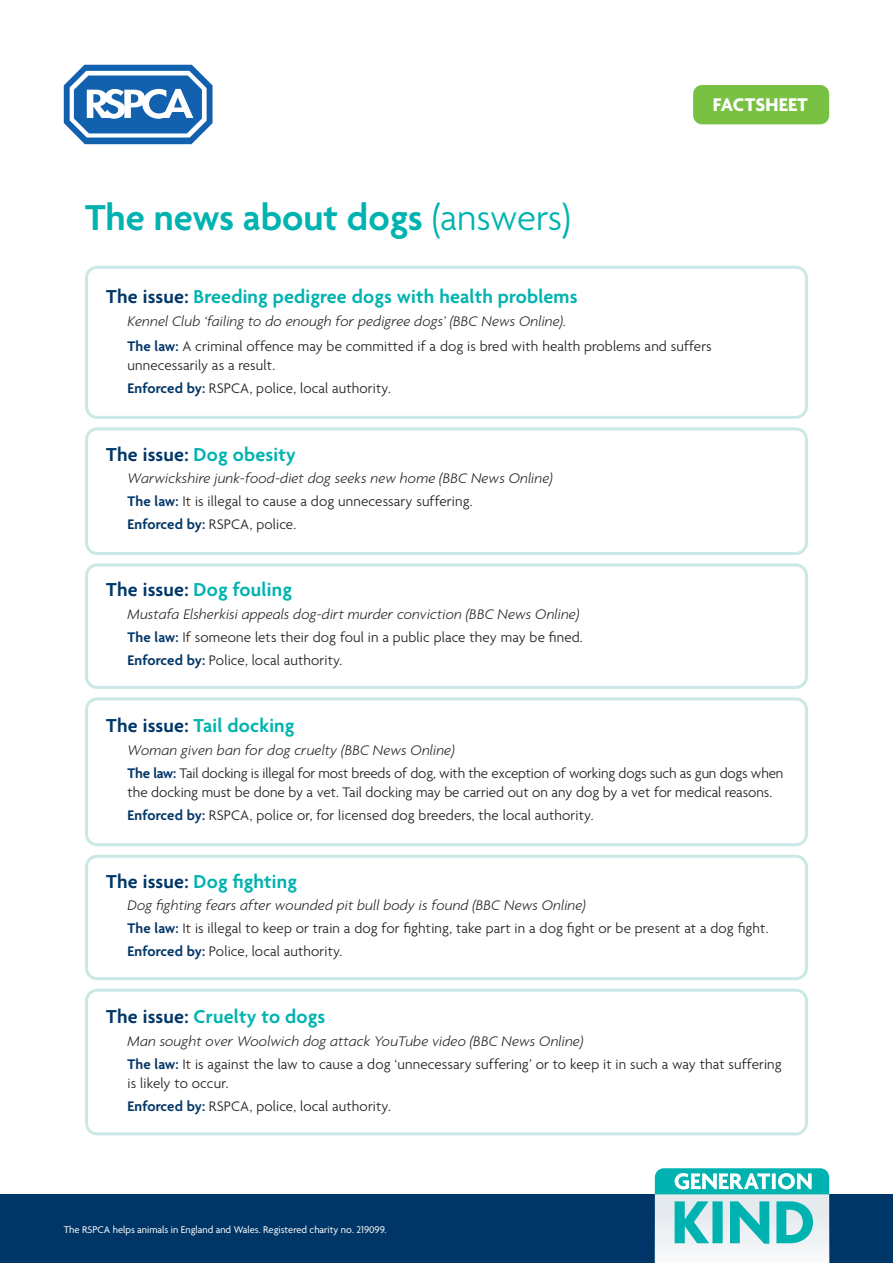
<style>
.page{position:relative;width:893px;height:1263px;background:#fff}
.page>*{position:absolute;margin:0;border:0;box-sizing:border-box;transform-origin:0 0}
.t1{font:600 39px "Agenda";color:#00b3b0}
.t2{font:600 20.25px "Agenda";letter-spacing:.01em;color:#00b3b0}
.t3{font:700 19.8px "Agenda";letter-spacing:.01em;color:#fff}
.t4{font:300 15px/22.6px "Agenda";letter-spacing:.01em;color:#231f20}
.t5{font:300 15px/22.6px "Agenda";letter-spacing:-.01em;color:#231f20}
.t6{font:italic 300 15px/22.6px "Agenda";letter-spacing:.01em;color:#231f20}
.t7{font:10.5px "Agenda";color:#fff}
.s1{font-weight:300}
.s2{color:#003667}
.s3{font-style:italic}
.s4{font-weight:600;color:#003667}
.s5{font-weight:600;font-style:normal;color:#003667}
.s6{font-style:normal}
</style>
<div class="page">
<svg style="left:64px;top:65px;width:149px;height:79px"></svg>
<div style="left:0;top:1194px;width:893px;height:69px;background:#003667"></div>
<svg style="left:655px;top:1168px;width:174px;height:95px"></svg>
<div style="left:693px;top:85px;width:136px;height:39px;background:#79c142;border-radius:9px"></div>
<div style="left:85px;top:266px;width:723px;height:153px;border:3px solid #c9e8e6;border-radius:11px"></div>
<div style="left:85px;top:427px;width:723px;height:128px;border:3px solid #c9e8e6;border-radius:11px"></div>
<div style="left:85px;top:563px;width:723px;height:126px;border:3px solid #c9e8e6;border-radius:11px"></div>
<div style="left:85px;top:697px;width:723px;height:149px;border:3px solid #c9e8e6;border-radius:11px"></div>
<div style="left:85px;top:855px;width:723px;height:125px;border:3px solid #c9e8e6;border-radius:11px"></div>
<div style="left:85px;top:989px;width:723px;height:146px;border:3px solid #c9e8e6;border-radius:11px"></div>
<h1 class="t1" style="left:85px;top:193px;width:487px">The news about dogs <span class="s1">(answers)</span></h1>
<h3 class="t3" style="left:713px;top:92px;width:96px">FACTSHEET</h3>
<h2 class="t2" style="left:106px;top:284px;width:473px"><span class="s2">The issue:</span> Breeding pedigree dogs with health problems</h2>
<p class="t4" style="left:128px;top:309px;width:585px;line-height:24.8px"><span class="s3">Kennel Club ‘failing to do enough for pedigree dogs’ (BBC News Online).<br></span><span class="s4">The law:</span> A criminal offence may be committed if a dog is bred with health problems and suffers</p>
<p class="t4" style="left:128px;top:354px;width:265px">unnecessarily as a result.<br><span class="s4">Enforced by:</span> RSPCA, police, local authority.</p>
<h2 class="t2" style="left:106px;top:442px;width:191px"><span class="s2">The issue:</span> Dog obesity</h2>
<p class="t6" style="left:128px;top:467px;width:427px">Warwickshire junk-food-diet dog seeks new home (BBC News Online)<br><span class="s5">The law:</span> <span class="s6">It is illegal to cause a dog unnecessary suffering.<br></span><span class="s5">Enforced by:</span> <span class="s6">RSPCA, police.</span></p>
<h2 class="t2" style="left:106px;top:578px;width:187px"><span class="s2">The issue:</span> Dog fouling</h2>
<p class="t4" style="left:128px;top:603px;width:457px"><span class="s3">Mustafa Elsherkisi appeals dog-dirt murder conviction (BBC News Online)<br></span><span class="s4">The law:</span> If someone lets their dog foul in a public place they may be fined.<br><span class="s4">Enforced by:</span> Police, local authority.</p>
<h2 class="t2" style="left:106px;top:713px;width:190px"><span class="s2">The issue:</span> Tail docking</h2>
<p class="t5" style="left:128px;top:738px;width:657px"><span class="s3">Woman given ban for dog cruelty (BBC News Online)<br></span><span class="s4">The law:</span> Tail docking is illegal for most breeds of dog, with the exception of working dogs such as gun dogs when</p>
<p class="t4" style="left:128px;top:781px;width:646px">the docking must be done by a vet. Tail docking may be carried out on any dog by a vet for medical reasons.<br><span class="s4">Enforced by:</span> RSPCA, police or, for licensed dog breeders, the local authority.</p>
<h2 class="t2" style="left:106px;top:869px;width:192px"><span class="s2">The issue:</span> Dog fighting</h2>
<p class="t4" style="left:128px;top:894px;width:643px"><span class="s3">Dog fighting fears after wounded pit bull body is found (BBC News Online)<br></span><span class="s4">The law:</span> It is illegal to keep or train a dog for fighting, take part in a dog fight or be present at a dog fight.<br><span class="s4">Enforced by:</span> Police, local authority.</p>
<h2 class="t2" style="left:106px;top:1004px;width:220px"><span class="s2">The issue:</span> Cruelty to dogs</h2>
<p class="t4" style="left:128px;top:1029px;width:656px"><span class="s3">Man sought over Woolwich dog attack YouTube video (BBC News Online)<br></span><span class="s4">The law:</span> It is against the law to cause a dog ‘unnecessary suffering’ or to keep it in such a way that suffering</p>
<p class="t4" style="left:128px;top:1072px;width:265px">is likely to occur.<br><span class="s4">Enforced by:</span> RSPCA, police, local authority.</p>
<p class="t7" style="left:64px;top:1223px;width:324px">The RSPCA helps animals in England and Wales. Registered charity no. 219099.</p>
</div>
